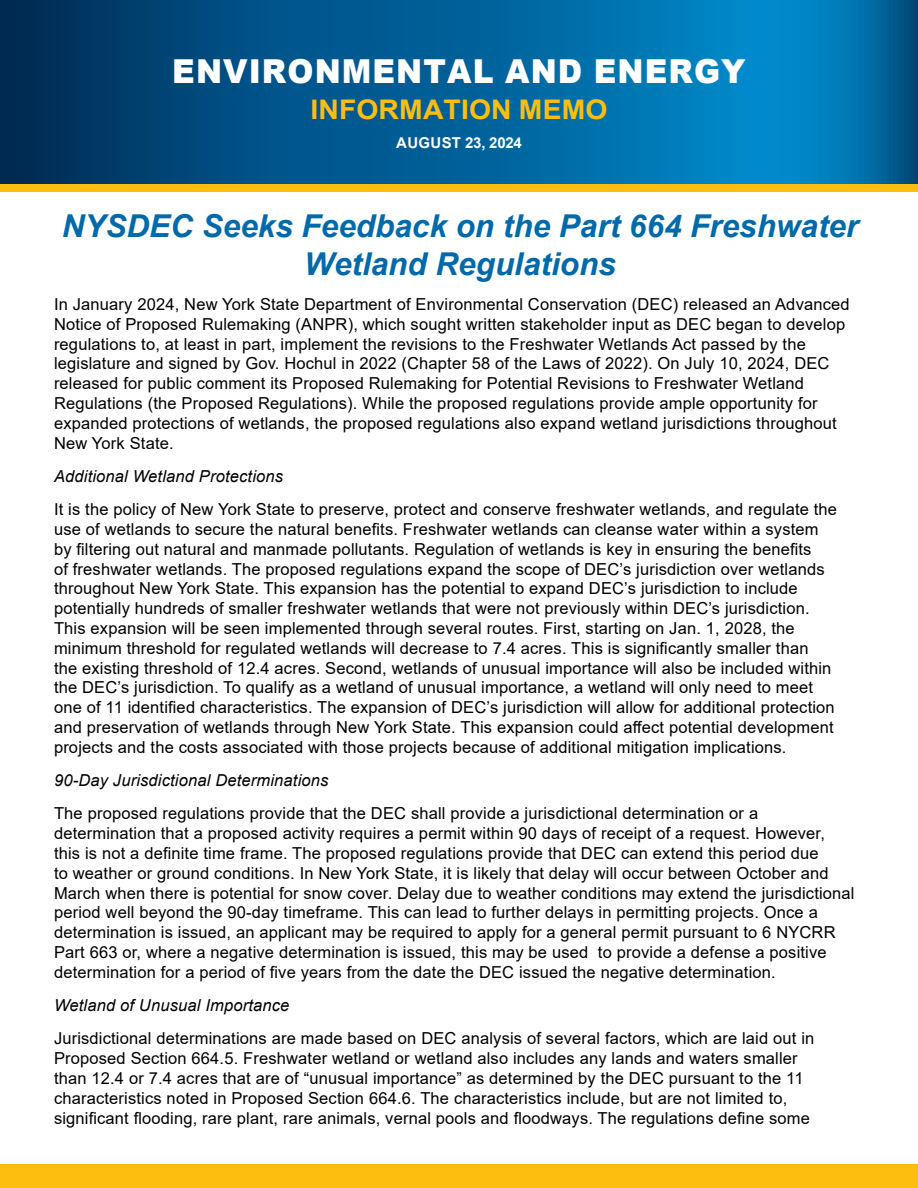
<style>
.page{position:relative;width:918px;height:1188px;background:#fff}
.page>*{position:absolute;margin:0;border:0;box-sizing:border-box;transform-origin:0 0}
.t1{font:900 33px "Arial";letter-spacing:.035em;color:#fff;scale:.95 1}
.t2{font:italic 700 31.5px/37.8px "Arial";color:#0069aa;text-align:center}
.t3{font:700 27px "Arial";letter-spacing:.005em;color:#febe10;scale:1.05 1}
.t4{font:16.5px/19.8px "Arial";letter-spacing:.01em;color:#000}
.t5{font:italic 16.5px "Arial";letter-spacing:.01em;color:#000}
.t6{font:700 15px "Arial";letter-spacing:.02em;color:#fff}
</style>
<div class="page">
<div style="left:0;top:138px;width:918px;height:54px;background:#febe10"></div>
<svg style="left:0;top:0;width:918px;height:184px;background:#005f95"></svg>
<div style="left:0;top:1164px;width:918px;height:24px;background:#febe10"></div>
<h1 class="t1" style="left:172px;top:47px;width:605px">ENVIRONMENTAL AND ENERGY</h1>
<h3 class="t3" style="left:310px;top:91px;width:285px">INFORMATION MEMO</h3>
<p class="t6" style="left:396px;top:132px;width:127px">AUGUST 23, 2024</p>
<h2 class="t2" style="left:62px;top:208px;width:798px">NYSDEC Seeks Feedback on the Part 664 Freshwater<br>Wetland Regulations</h2>
<p class="t4" style="left:54px;top:294px;width:797px">In January 2024, New York State Department of Environmental Conservation (DEC) released an Advanced Notice of Proposed Rulemaking (ANPR), which sought written stakeholder input as DEC began to develop regulations to, at least in part, implement the revisions to the Freshwater Wetlands Act passed by the legislature and signed by Gov. Hochul in 2022 (Chapter 58 of the Laws of 2022). On July 10, 2024, DEC released for public comment its Proposed Rulemaking for Potential Revisions to Freshwater Wetland Regulations (the Proposed Regulations). While the proposed regulations provide ample opportunity for expanded protections of wetlands, the proposed regulations also expand wetland jurisdictions throughout New York State.</p>
<p class="t5" style="left:54px;top:466px;width:231px">Additional Wetland Protections</p>
<p class="t4" style="left:54px;top:499px;width:785px">It is the policy of New York State to preserve, protect and conserve freshwater wetlands, and regulate the use of wetlands to secure the natural benefits. Freshwater wetlands can cleanse water within a system by filtering out natural and manmade pollutants. Regulation of wetlands is key in ensuring the benefits<br>of freshwater wetlands. The proposed regulations expand the scope of DEC’s jurisdiction over wetlands throughout New York State. This expansion has the potential to expand DEC’s jurisdiction to include potentially hundreds of smaller freshwater wetlands that were not previously within DEC’s jurisdiction.<br>This expansion will be seen implemented through several routes. First, starting on Jan. 1, 2028, the minimum threshold for regulated wetlands will decrease to 7.4 acres. This is significantly smaller than<br>the existing threshold of 12.4 acres. Second, wetlands of unusual importance will also be included within the DEC’s jurisdiction. To qualify as a wetland of unusual importance, a wetland will only need to meet one of 11 identified characteristics. The expansion of DEC’s jurisdiction will allow for additional protection and preservation of wetlands through New York State. This expansion could affect potential development projects and the costs associated with those projects because of additional mitigation implications.</p>
<p class="t5" style="left:54px;top:770px;width:276px">90-Day Jurisdictional Determinations</p>
<p class="t4" style="left:54px;top:804px;width:802px">The proposed regulations provide that the DEC shall provide a jurisdictional determination or a determination that a proposed activity requires a permit within 90 days of receipt of a request. However, this is not a definite time frame. The proposed regulations provide that DEC can extend this period due<br>to weather or ground conditions. In New York State, it is likely that delay will occur between October and March when there is potential for snow cover. Delay due to weather conditions may extend the jurisdictional period well beyond the 90-day timeframe. This can lead to further delays in permitting projects. Once a determination is issued, an applicant may be required to apply for a general permit pursuant to 6 NYCRR Part 663 or, where a negative determination is issued, this may be used to provide a defense a positive determination for a period of five years from the date the DEC issued the negative determination.</p>
<p class="t5" style="left:54px;top:995px;width:237px">Wetland of Unusual Importance</p>
<p class="t4" style="left:54px;top:1029px;width:762px">Jurisdictional determinations are made based on DEC analysis of several factors, which are laid out in Proposed Section 664.5. Freshwater wetland or wetland also includes any lands and waters smaller than 12.4 or 7.4 acres that are of “unusual importance” as determined by the DEC pursuant to the 11 characteristics noted in Proposed Section 664.6. The characteristics include, but are not limited to, significant flooding, rare plant, rare animals, vernal pools and floodways. The regulations define some</p>
</div>
